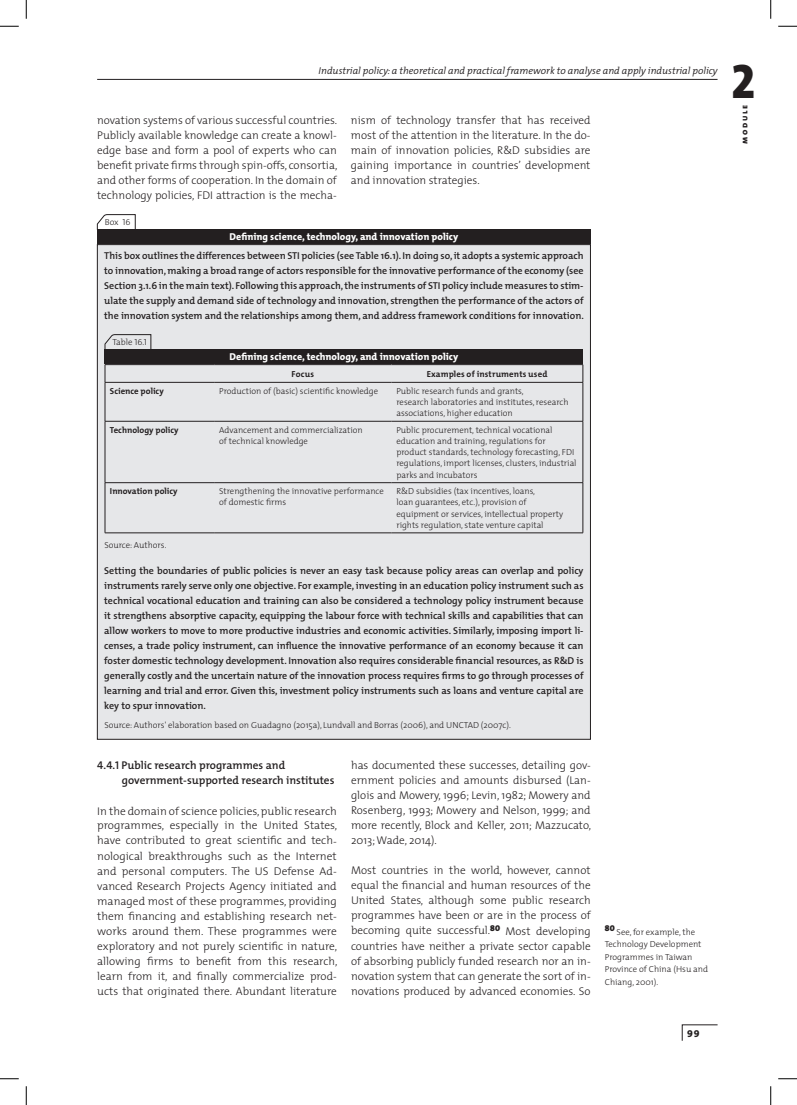
<style>
.page{position:relative;width:797px;height:1105px;background:#fff}
.page>*{position:absolute;margin:0;border:0;box-sizing:border-box;transform-origin:0 0}
.t1{font:48.75px "The Mix Extra Bold Caps";color:#231f20}
.t2{font:300 11.25px/15px "The Mix";color:#231f20;text-align:justify}
.t3{font:600 11.25px/15px "The Mix";color:#231f20}
.t4{font:600 10px/15px "The Mix";color:#231f20;text-align:justify}
.t5{font:800 10px "The Mix";color:#fff}
.t6{font:italic 300 10px "The Mix";color:#231f20}
.t7{font:10px "The Mix Extra Bold Caps";color:#231f20}
.t8{font:300 8.75px/11.2px "The Mix";color:#231f20}
.t9{font:700 8.75px "The Mix";color:#231f20}
.t10{font:8.75px "The Mix Extra Bold Caps";letter-spacing:.2em;color:#231f20}
.s1{font-family:"The Mix Light Caps";font-weight:400}
.s2{font-family:"The Mix Semi Bold Caps";font-weight:400}
</style>
<div class="page">
<hr style="left:97px;top:79px;width:620px;height:1px;background:#231f20">
<svg style="left:681px;top:1024px;width:37px;height:17px"></svg>
<svg style="left:97px;top:214px;width:39px;height:15px"></svg>
<div style="left:97px;top:229px;width:493px;height:15px;background:#231f20"></div>
<div style="left:97px;top:245px;width:493px;height:494px;background:#e6e7e9"></div>
<svg style="left:105px;top:334px;width:46px;height:15px"></svg>
<div style="left:105px;top:349px;width:478px;height:15px;background:#231f20"></div>
<hr style="left:105px;top:364px;width:109px;height:1px;background:#231f20">
<hr style="left:105px;top:533px;width:109px;height:1px;background:#231f20">
<hr style="left:214px;top:364px;width:177px;height:1px;background:#231f20">
<hr style="left:214px;top:382px;width:177px;height:1px;background:#231f20">
<hr style="left:214px;top:421px;width:177px;height:1px;background:#231f20">
<hr style="left:214px;top:482px;width:177px;height:1px;background:#231f20">
<hr style="left:214px;top:533px;width:177px;height:1px;background:#231f20">
<hr style="left:391px;top:364px;width:192px;height:1px;background:#231f20">
<hr style="left:391px;top:533px;width:192px;height:1px;background:#231f20">
<svg style="left:105px;top:365px;width:109px;height:168px"></svg>
<svg style="left:391px;top:365px;width:192px;height:168px"></svg>
<hr style="left:105px;top:382px;width:1px;height:39px;background:#231f20">
<hr style="left:582px;top:382px;width:1px;height:39px;background:#231f20">
<hr style="left:105px;top:421px;width:1px;height:61px;background:#231f20">
<hr style="left:582px;top:421px;width:1px;height:61px;background:#231f20">
<hr style="left:105px;top:483px;width:1px;height:50px;background:#231f20">
<hr style="left:582px;top:483px;width:1px;height:50px;background:#231f20">
<svg style="left:0;top:25px;width:19px;height:2px"></svg>
<svg style="left:778px;top:25px;width:19px;height:2px"></svg>
<svg style="left:0;top:1078px;width:19px;height:1px"></svg>
<svg style="left:778px;top:1078px;width:19px;height:1px"></svg>
<svg style="left:25px;top:0;width:2px;height:19px"></svg>
<svg style="left:25px;top:1086px;width:2px;height:19px"></svg>
<svg style="left:770px;top:0;width:1px;height:19px"></svg>
<svg style="left:770px;top:1086px;width:1px;height:19px"></svg>
<p class="t6" style="left:318px;top:62px;width:400px">Industrial policy: a theoretical and practical framework to analyse and apply industrial policy</p>
<h1 class="t1" style="left:731px;top:40px;width:26px">2</h1>
<p class="t10" style="left:737px;top:144px;width:41px;rotate:-90deg">module</p>
<p class="t2" style="left:97px;top:113px;width:242px">novation systems of various successful countries.<br>Publicly available knowledge can create a knowl&shy;edge base and form a pool of experts who can benefit private firms through spin-offs, consortia, and other forms of cooperation. In the domain of technology policies, FDI attraction is the mecha-</p>
<p class="t2" style="left:351px;top:113px;width:241px">nism of technology transfer that has received most of the attention in the literature. In the do&shy;main of innovation policies, R&amp;D subsidies are gaining importance in countries’ development and innovation strategies.</p>
<p class="t8" style="left:105px;top:216px;width:27px">Box <span class="s1">16</span></p>
<p class="t5" style="left:229px;top:228px;width:230px">Defining science, technology, and innovation policy</p>
<p class="t4" style="left:104px;top:248px;width:481px">This box outlines the differences between STI policies (see Table 16.1). In doing so,it adopts a systemic approach to innovation,making a broad range of actors responsible for the innovative performance of the economy (see Section 3.1.6 in the main text). Following this approach,the instruments of STI policy include measures to stim&shy;ulate the supply and demand side of technology and innovation, strengthen the performance of the actors of the innovation system and the relationships among them, and address framework conditions for innovation.</p>
<p class="t5" style="left:229px;top:348px;width:230px">Defining science, technology, and innovation policy</p>
<p class="t8" style="left:112px;top:336px;width:36px">Table <span class="s1">16.1</span></p>
<p class="t9" style="left:291px;top:366px;width:24px">Focus</p>
<p class="t9" style="left:427px;top:366px;width:122px">Examples of instruments used</p>
<p class="t9" style="left:110px;top:383px;width:55px">Science policy</p>
<p class="t8" style="left:219px;top:385px;width:161px">Production of (basic) scientific knowledge</p>
<p class="t8" style="left:396px;top:385px;width:174px">Public research funds and grants,<br>research laboratories and institutes, research associations, higher education</p>
<p class="t9" style="left:110px;top:422px;width:70px">Technology policy</p>
<p class="t8" style="left:219px;top:424px;width:145px">Advancement and commercialization of technical knowledge</p>
<p class="t8" style="left:396px;top:424px;width:182px">Public procurement, technical vocational education and training, regulations for product standards, technology forecasting, FDI regulations, import licenses, clusters, industrial parks and incubators</p>
<p class="t9" style="left:110px;top:484px;width:69px">Innovation policy</p>
<p class="t8" style="left:219px;top:485px;width:166px">Strengthening the innovative performance of domestic firms</p>
<p class="t8" style="left:396px;top:485px;width:168px">R&amp;D subsidies (tax incentives, loans,<br>loan guarantees, etc.), provision of equipment or services, intellectual property rights regulation, state venture capital</p>
<p class="t4" style="left:104px;top:563px;width:481px">Setting the boundaries of public policies is never an easy task because policy areas can overlap and policy instruments rarely serve only one objective. For example, investing in an education policy instrument such as technical vocational education and training can also be considered a technology policy instrument because it strengthens absorptive capacity, equipping the labour force with technical skills and capabilities that can allow workers to move to more productive industries and economic activities. Similarly, imposing import li&shy;censes, a trade policy instrument, can influence the innovative performance of an economy because it can foster domestic technology development. Innovation also requires considerable financial resources, as R&amp;D is generally costly and the uncertain nature of the innovation process requires firms to go through processes of learning and trial and error. Given this, investment policy instruments such as loans and venture capital are key to spur innovation.</p>
<p class="t8" style="left:104px;top:539px;width:64px">Source: Authors.</p>
<p class="t8" style="left:104px;top:719px;width:408px">Source: Authors' elaboration based on Guadagno (2015a), Lundvall and Borras (2006), and UNCTAD (2007c).</p>
<p class="t3" style="left:122px;top:758px;width:214px;text-indent:-25px"><span class="s2">4.4.1</span> Public research programmes and government-supported research institutes</p>
<p class="t2" style="left:97px;top:803px;width:242px">In the domain of science policies, public research programmes, especially in the United States, have contributed to great scientific and tech&shy;nological breakthroughs such as the Internet and personal computers. The US Defense Ad&shy;vanced Research Projects Agency initiated and managed most of these programmes, providing them financing and establishing research net&shy;works around them. These programmes were exploratory and not purely scientific in nature, allowing firms to benefit from this research, learn from it, and finally commercialize prod&shy;ucts that originated there. Abundant literature</p>
<p class="t2" style="left:351px;top:758px;width:242px">has documented these successes, detailing gov&shy;ernment policies and amounts disbursed (Lan&shy;glois and Mowery, 1996; Levin, 1982; Mowery and Rosenberg, 1993; Mowery and Nelson, 1999; and more recently, Block and Keller, 2011; Mazzucato, 2013; Wade, 2014).</p>
<p class="t2" style="left:351px;top:863px;width:241px">Most countries in the world, however, cannot equal the financial and human resources of the United States, although some public research programmes have been or are in the process of becoming quite successful.<sup>80</sup> Most developing countries have neither a private sector capable of absorbing publicly funded research nor an in&shy;novation system that can generate the sort of in&shy;novations produced by advanced economies. So</p>
<p class="t8" style="left:605px;top:925px;width:105px;line-height:12.5px"><sup>80</sup> See, for example, the<br>Technology Development<br>Programmes in Taiwan<br>Province of China (Hsu and<br>Chiang, 2001).</p>
<p class="t7" style="left:687px;top:1025px;width:14px">99</p>
</div>
